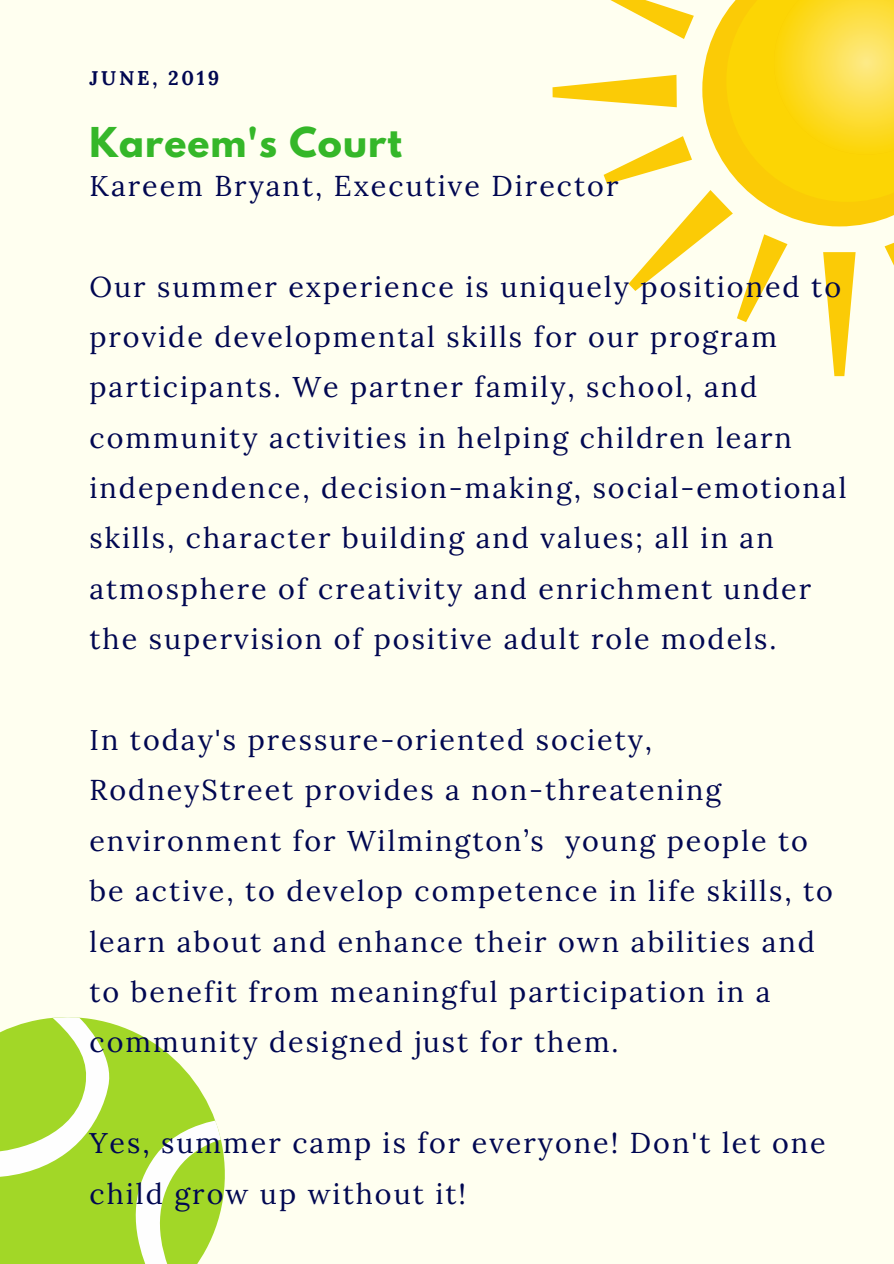
<style>
.page{position:relative;width:894px;height:1264px;background:#fff}
.page>*{position:absolute;margin:0;border:0;box-sizing:border-box;transform-origin:0 0}
.t1{font:700 36.45px "League Spartan";letter-spacing:.03em;color:#35b729}
.t2{font:28.65px/50.4px "Lora";letter-spacing:.07em;color:#000751}
.t3{font:700 19.8px "Lora";letter-spacing:.14em;color:#000751}
</style>
<div class="page">
<div style="left:0;top:0;width:893px;height:1263px;background:#fffff0"></div>
<svg style="left:0;top:1024px;width:225px;height:239px;fill:#a2d727"></svg>
<svg style="left:130px;top:1120px;width:91px;height:143px"></svg>
<svg style="left:0;top:1017px;width:114px;height:192px"></svg>
<svg style="left:552px;top:0;width:341px;height:376px"></svg>
<p class="t3" style="left:89px;top:65px;width:131px">JUNE, 2019</p>
<p class="t1" style="left:89px;top:124px;width:314px">Kareem's Court</p>
<p class="t2" style="left:89px;top:160px;width:530px">Kareem Bryant, Executive Director</p>
<p class="t2" style="left:89px;top:261px;width:758px">Our summer experience is uniquely positioned to provide developmental skills for our program participants. We partner family, school, and community activities in helping children learn independence, decision-making, social-emotional skills, character building and values; all in an atmosphere of creativity and enrichment under the supervision of positive adult role models.</p>
<p class="t2" style="left:89px;top:714px;width:744px">In today's pressure-oriented society, RodneyStreet provides a non-threatening environment for Wilmington’s young people to be active, to develop competence in life skills, to learn about and enhance their own abilities and to benefit from meaningful participation in a community designed just for them.</p>
<p class="t2" style="left:89px;top:1117px;width:737px">Yes, summer camp is for everyone! Don't let one child grow up without it!</p>
</div>
